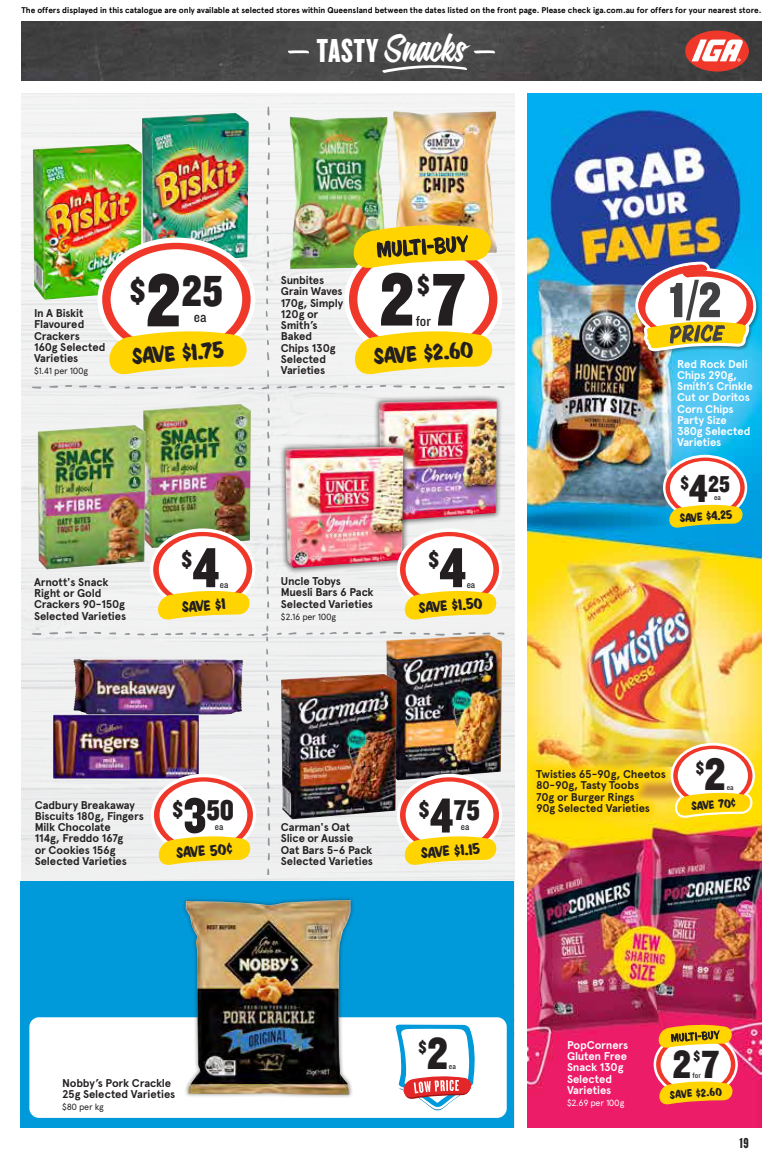
<style>
.page{position:relative;width:783px;height:1170px;background:#fff}
.page>*{position:absolute;margin:0;border:0;box-sizing:border-box;transform-origin:0 0}
.t1{font:77.4px "Knockout 70 Full Welterwt";color:#231f20}
.t2{font:58.5px "Knockout 70 Full Welterwt";color:#231f20}
.t3{font:49.5px "Signalist";color:#fff}
.t4{font:47.1px "Knockout 70 Full Welterwt";color:#231f20}
.t5{font:46.5px "Knockout 70 Full Welterwt";color:#231f20}
.t6{font:45.15px "Knockout 70 Full Welterwt";color:#231f20}
.t7{font:40.8px "Knockout 70 Full Welterwt";color:#231f20}
.t8{font:33.6px "Knockout 70 Full Welterwt";color:#231f20}
.t9{font:29.7px "Knockout 70 Full Welterwt";color:#231f20}
.t10{font:27px "Knockout 70 Full Welterwt";color:#231f20}
.t11{font:25.05px "Sign Painter House Showcard";color:#231f20}
.t12{font:23.85px "Knockout 70 Full Welterwt";color:#231f20}
.t13{font:22.8px "Knockout 70 Full Welterwt";color:#231f20}
.t14{font:18.15px "Knockout 70 Full Welterwt";color:#231f20}
.t15{font:17.85px "Knockout 70 Full Welterwt";color:#231f20}
.t16{font:17.55px "Knockout 70 Full Welterwt";color:#231f20}
.t17{font:16.65px "Sign Painter House Showcard";color:#231f20}
.t18{font:15.15px "Knockout 30 Junior Welterwt";color:#231f20}
.t19{font:15px "Knockout 68 Full Featherwt";color:#231f20}
.t20{font:14.4px "Knockout 70 Full Welterwt";color:#231f20}
.t21{font:13.35px "Sign Painter House Showcard";color:#231f20}
.t22{font:12.45px "Sign Painter House Showcard";color:#231f20}
.t23{font:700 11.25px/11.2px "Apercu";letter-spacing:-.01em;color:#231f20}
.t24{font:700 11.25px/11.2px "Apercu";letter-spacing:-.015em;color:#fff}
.t25{font:10.05px "Knockout 30 Junior Welterwt";color:#231f20}
.t26{font:9px "Apercu";letter-spacing:-.035em;color:#231f20}
.t27{font:9px "Apercu";letter-spacing:-.035em;color:#fff}
.t28{font:700 8.25px "Apercu";color:#000}
.t29{font:8.25px "Knockout 30 Junior Welterwt";color:#231f20}
.t30{font:8.1px "Knockout 30 Junior Welterwt";letter-spacing:.005em;color:#231f20}
.s1{font-family:"Knockout 68 Full Featherwt";font-size:34.5px}
.s2{font-size:77.4px}
.s3{font-size:40.8px}
.s4{font-size:51px}
</style>
<div class="page">
<img style="left:21px;top:21px;width:740px;height:60px">
<svg style="left:287px;top:50px;width:23px;height:4px"></svg>
<svg style="left:472px;top:50px;width:24px;height:4px"></svg>
<div style="left:685px;top:31px;width:63px;height:41px;background:#ef3829;border-radius:50%"></div>
<svg style="left:691px;top:39px;width:52px;height:23px"></svg>
<svg style="left:381px;top:64px;width:87px;height:9px"></svg>
<img style="left:527px;top:93px;width:234px;height:1034px">
<div style="left:21px;top:880px;width:493px;height:247px;background:#0099da"></div>
<div style="left:29px;top:1017px;width:477px;height:100px;background:#fff;border-radius:10px"></div>
<div style="left:182px;top:895px;width:172px;height:203px;background:#231f20;opacity:.5"></div>
<img style="left:185px;top:899px;width:165px;height:195px">
<svg style="left:395px;top:1024px;width:80px;height:86px"></svg>
<svg style="left:526px;top:757px;width:151px;height:68px;fill:#fed401"></svg>
<svg style="left:662px;top:455px;width:85px;height:65px"></svg>
<svg style="left:665px;top:457px;width:79px;height:61px"></svg>
<div style="left:669px;top:461px;width:71px;height:53px;background:#fff;border-radius:50%"></div>
<svg style="left:665px;top:503px;width:81px;height:27px"></svg>
<svg style="left:653px;top:1031px;width:84px;height:66px"></svg>
<svg style="left:656px;top:1034px;width:79px;height:60px"></svg>
<div style="left:660px;top:1037px;width:70px;height:53px;background:#fff;border-radius:50%"></div>
<svg style="left:655px;top:1080px;width:81px;height:26px"></svg>
<svg style="left:654px;top:1023px;width:81px;height:26px"></svg>
<div style="left:634px;top:261px;width:125px;height:94px;background:#231f20;opacity:.4"></div>
<img style="left:634px;top:261px;width:124px;height:90px">
<svg style="left:670px;top:742px;width:84px;height:66px"></svg>
<svg style="left:673px;top:745px;width:79px;height:60px"></svg>
<div style="left:677px;top:749px;width:70px;height:53px;background:#fff;border-radius:50%"></div>
<svg style="left:669px;top:789px;width:87px;height:28px"></svg>
<img style="left:32px;top:106px;width:475px;height:768px">
<p class="t28" style="left:21px;top:5px;width:741px">The offers displayed in this catalogue are only available at selected stores within Queensland between the dates listed on the front page. Please check iga.com.au for offers for your nearest store.</p>
<h3 class="t3" style="left:317px;top:22px;width:149px"><span class="s1">TASTY</span>Snacks</h3>
<p class="t23" style="left:34px;top:307px;width:73px">In A Biskit<br>Flavoured<br>Crackers<br>160g Selected<br>Varieties</p>
<p class="t26" style="left:34px;top:365px;width:55px">$1.41 per 100g</p>
<h3 class="t8" style="left:130px;top:269px;width:17px">$</h3>
<h3 class="t6" style="left:145px;top:262px;width:79px"><span class="s2">2</span>25</h3>
<h3 class="t18" style="left:194px;top:307px;width:14px">ea</h3>
<h3 class="t11" style="left:131px;top:342px;width:93px;rotate:-4deg">SAVE $1.75</h3>
<p class="t23" style="left:281px;top:274px;width:64px">Sunbites<br>Grain Waves<br>170g, Simply<br>120g or<br>Smith’s<br>Baked<br>Chips 130g<br>Selected<br>Varieties</p>
<h1 class="t1" style="left:379px;top:250px;width:88px">27</h1>
<h3 class="t10" style="left:417px;top:267px;width:14px">$</h3>
<h3 class="t18" style="left:415px;top:311px;width:17px">for</h3>
<h3 class="t11" style="left:373px;top:342px;width:101px;rotate:-4deg">SAVE $2.60</h3>
<h3 class="t13" style="left:181px;top:544px;width:12px">$</h3>
<h2 class="t2" style="left:192px;top:530px;width:29px">4</h2>
<p class="t23" style="left:34px;top:576px;width:94px">Arnott's Snack<br>Right or Gold<br>Crackers 90‑150g<br>Selected Varieties</p>
<p class="t23" style="left:281px;top:575px;width:94px">Uncle Tobys<br>Muesli Bars 6 Pack<br>Selected Varieties</p>
<p class="t25" style="left:220px;top:577px;width:10px">ea</p>
<h3 class="t17" style="left:181px;top:597px;width:45px;rotate:-4deg">SAVE $1</h3>
<p class="t26" style="left:281px;top:611px;width:57px">$2.16 per 100g</p>
<h3 class="t13" style="left:428px;top:544px;width:12px">$</h3>
<h2 class="t2" style="left:439px;top:530px;width:29px">4</h2>
<p class="t25" style="left:466px;top:577px;width:10px">ea</p>
<h3 class="t17" style="left:418px;top:598px;width:65px;rotate:-4deg">SAVE $1.50</h3>
<p class="t24" style="left:677px;top:358px;width:77px">Red Rock Deli<br>Chips 290g,<br>Smith’s Crinkle<br>Cut or Doritos<br>Corn Chips<br>Party Size<br>380g Selected<br>Varieties</p>
<h3 class="t14" style="left:680px;top:471px;width:10px">$</h3>
<h3 class="t12" style="left:688px;top:468px;width:42px"><span class="s3">4</span>25</h3>
<p class="t30" style="left:714px;top:492px;width:8px">ea</p>
<p class="t21" style="left:679px;top:510px;width:54px;rotate:-4deg">SAVE $4.25</p>
<p class="t23" style="left:35px;top:799px;width:110px">Cadbury Breakaway<br>Biscuits 180g, Fingers<br>Milk Chocolate<br>114g, Freddo 167g<br>or Cookies 156g<br>Selected Varieties</p>
<h3 class="t13" style="left:172px;top:794px;width:12px">$</h3>
<h3 class="t9" style="left:183px;top:791px;width:52px"><span class="s4">3</span>50</h3>
<p class="t25" style="left:215px;top:820px;width:10px">ea</p>
<h3 class="t17" style="left:176px;top:843px;width:57px;rotate:-4deg">SAVE 50¢</h3>
<p class="t23" style="left:281px;top:821px;width:94px">Carman's Oat<br>Slice or Aussie<br>Oat Bars 5‑6 Pack<br>Selected Varieties</p>
<h3 class="t13" style="left:419px;top:794px;width:12px">$</h3>
<h3 class="t9" style="left:429px;top:791px;width:52px"><span class="s4">4</span>75</h3>
<p class="t25" style="left:461px;top:820px;width:10px">ea</p>
<h3 class="t17" style="left:420px;top:843px;width:61px;rotate:-4deg">SAVE $1.15</h3>
<p class="t23" style="left:536px;top:768px;width:131px">Twisties 65-90g, Cheetos<br>80-90g, Tasty Toobs<br>70g or Burger Rings<br>90g Selected Varieties</p>
<h3 class="t15" style="left:695px;top:756px;width:10px">$</h3>
<h3 class="t4" style="left:704px;top:743px;width:23px">2</h3>
<p class="t30" style="left:726px;top:781px;width:8px">ea</p>
<p class="t21" style="left:690px;top:798px;width:46px;rotate:-4deg">SAVE 70¢</p>
<p class="t23" style="left:62px;top:1077px;width:114px">Nobby’s Pork Crackle<br>25g Selected Varieties</p>
<p class="t26" style="left:62px;top:1101px;width:43px">$80 per kg</p>
<h3 class="t16" style="left:418px;top:1035px;width:10px">$</h3>
<h3 class="t5" style="left:426px;top:1023px;width:23px">2</h3>
<p class="t29" style="left:449px;top:1060px;width:8px">ea</p>
<p class="t24" style="left:567px;top:1039px;width:63px">PopCorners<br>Gluten Free<br>Snack 130g<br>Selected<br>Varieties</p>
<p class="t27" style="left:567px;top:1097px;width:59px">$2.69 per 100g</p>
<h3 class="t7" style="left:672px;top:1037px;width:48px">27</h3>
<p class="t20" style="left:693px;top:1046px;width:8px">$</p>
<p class="t30" style="left:692px;top:1069px;width:10px">for</p>
<p class="t22" style="left:669px;top:1087px;width:53px;rotate:-4deg">SAVE $2.60</p>
<h3 class="t19" style="left:739px;top:1133px;width:11px">19</h3>
</div>
